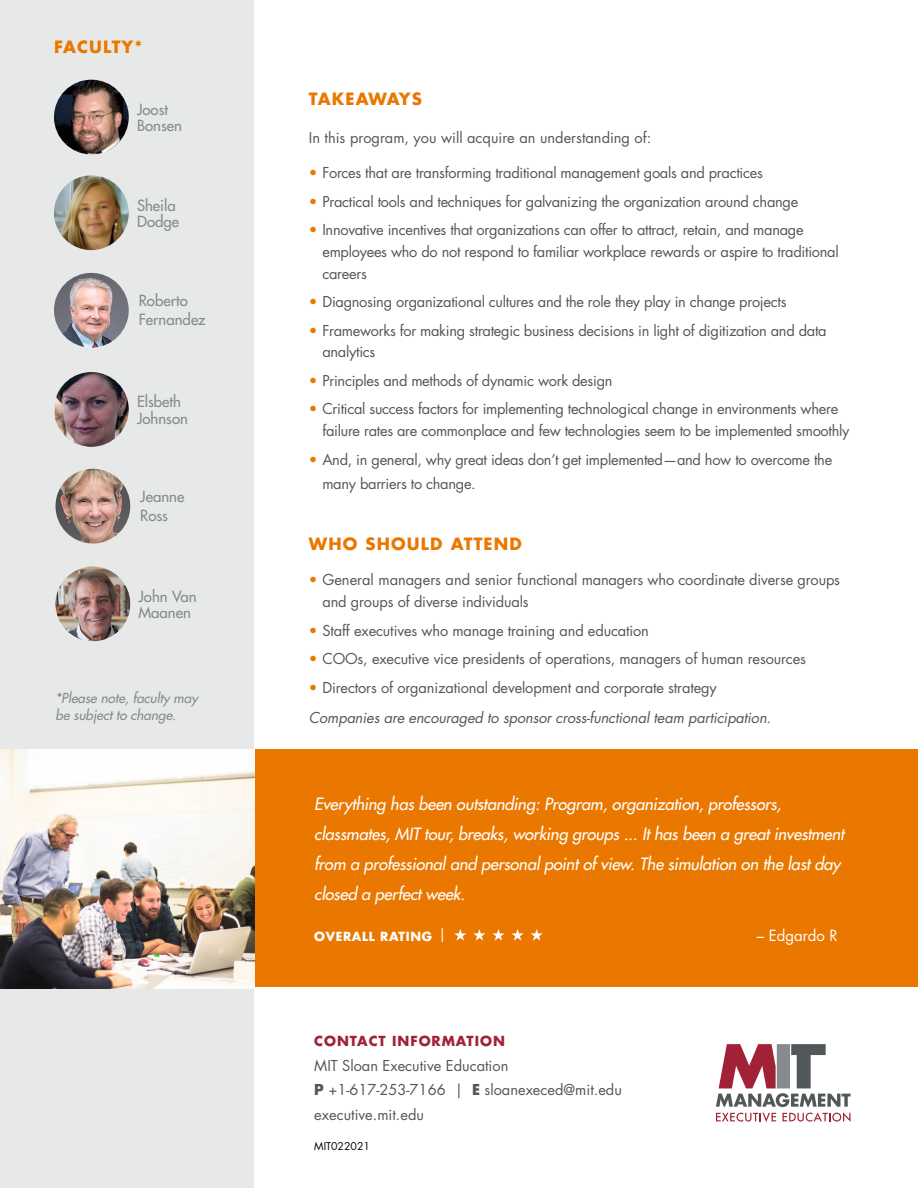
<style>
.page{position:relative;width:918px;height:1188px;background:#fff}
.page>*{position:absolute;margin:0;border:0;box-sizing:border-box;transform-origin:0 0}
.t1{font:italic 500 16.5px/30px "Futura Std";letter-spacing:-.01em;color:#fff}
.t2{font:700 16.5px "Futura Std";letter-spacing:.07em;color:#ea7800}
.t3{font:700 16.5px "Futura Std";letter-spacing:.04em;color:#ea7800}
.t4{font:500 15px/16.5px "Futura Std";color:#878b8d}
.t5{font:15px "Futura Std";color:#fff}
.t6{font:14.7px/21.8px "Futura Std";letter-spacing:-.02em;color:#52575a}
.t7{font:14.7px/24.8px "Futura Std";color:#52575a}
.t8{font:italic 14.7px/29.2px "Futura Std";letter-spacing:-.01em;color:#52575a}
.t9{font:italic 500 13.5px/16.2px "Futura Std";color:#888b8c}
.t10{font:700 13.5px "Futura Std";letter-spacing:.07em;color:#a12236}
.t11{font:700 12.3px "Futura Std";letter-spacing:.05em;color:#fff}
.t12{font:10.5px "Futura Std";color:#000}
.s1{color:#ea7800}
.s2{font-style:normal;color:#ea7800}
.s3{font-style:normal}
.s4{font-weight:400;font-size:13.8px}
.s5{font-weight:700}
</style>
<div class="page">
<div style="left:0;top:0;width:254px;height:1188px;background:#e7e9e9"></div>
<div style="left:0;top:750px;width:918px;height:237px;background:#ea7800"></div>
<svg style="left:716px;top:1044px;width:135px;height:78px"></svg>
<img style="left:55px;top:372px;width:74px;height:75px">
<img style="left:56px;top:567px;width:74px;height:74px;border-radius:37px">
<img style="left:54px;top:273px;width:75px;height:75px;border-radius:37px">
<img style="left:56px;top:469px;width:74px;height:75px;border-radius:37px">
<svg style="left:454px;top:929px;width:12px;height:12px"></svg>
<svg style="left:473px;top:929px;width:12px;height:12px"></svg>
<svg style="left:492px;top:929px;width:13px;height:12px"></svg>
<svg style="left:511px;top:929px;width:13px;height:12px"></svg>
<svg style="left:531px;top:929px;width:12px;height:12px"></svg>
<img style="left:0;top:749px;width:255px;height:239px">
<img style="left:54px;top:175px;width:75px;height:75px;border-radius:37px">
<img style="left:54px;top:80px;width:75px;height:74px;border-radius:37px">
<p class="t2" style="left:54px;top:36px;width:90px">FACULTY*</p>
<p class="t4" style="left:137px;top:101px;width:46px">Joost<br>Bonsen</p>
<p class="t4" style="left:137px;top:197px;width:44px">Sheila<br>Dodge</p>
<p class="t4" style="left:139px;top:291px;width:68px;line-height:19.5px">Roberto<br>Fernandez</p>
<p class="t4" style="left:137px;top:394px;width:52px">Elsbeth<br>Johnson</p>
<p class="t4" style="left:140px;top:487px;width:46px;line-height:19.5px">Jeanne<br>Ross</p>
<p class="t4" style="left:139px;top:588px;width:60px">John Van<br>Maanen</p>
<p class="t9" style="left:56px;top:691px;width:144px">*Please note, faculty may be subject to change.</p>
<p class="t3" style="left:309px;top:88px;width:115px">TAKEAWAYS</p>
<p class="t7" style="left:309px;top:125px;width:344px">In this program, you will acquire an understanding of:</p>
<p class="t6" style="left:309px;top:162px;width:456px"><span class="s1">•</span> Forces that are transforming traditional management goals and practices</p>
<p class="t6" style="left:309px;top:191px;width:491px"><span class="s1">•</span> Practical tools and techniques for galvanizing the organization around change</p>
<p class="t6" style="left:322px;top:219px;width:518px;text-indent:-13px"><span class="s1">•</span> Innovative incentives that organizations can offer to attract, retain, and manage employees who do not respond to familiar workplace rewards or aspire to traditional careers</p>
<p class="t6" style="left:309px;top:291px;width:479px"><span class="s1">•</span> Diagnosing organizational cultures and the role they play in change projects</p>
<p class="t6" style="left:322px;top:320px;width:506px;text-indent:-13px"><span class="s1">•</span> Frameworks for making strategic business decisions in light of digitization and data analytics</p>
<p class="t6" style="left:309px;top:370px;width:305px"><span class="s1">•</span> Principles and methods of dynamic work design</p>
<p class="t6" style="left:322px;top:398px;width:529px;text-indent:-13px"><span class="s1">•</span> Critical success factors for implementing technological change in environments where failure rates are commonplace and few technologies seem to be implemented smoothly</p>
<p class="t6" style="left:322px;top:447px;width:511px;line-height:24px;text-indent:-13px"><span class="s1">•</span> And, in general, why great ideas don’t get implemented—and how to overcome the many barriers to change.</p>
<p class="t2" style="left:309px;top:533px;width:215px">WHO SHOULD ATTEND</p>
<p class="t6" style="left:322px;top:569px;width:519px;text-indent:-13px"><span class="s1">•</span> General managers and senior functional managers who coordinate diverse groups and groups of diverse individuals</p>
<p class="t6" style="left:309px;top:620px;width:342px"><span class="s1">•</span> Staff executives who manage training and education</p>
<p class="t6" style="left:309px;top:648px;width:499px"><span class="s1">•</span> COOs, executive vice presidents of operations, managers of human resources</p>
<p class="t8" style="left:309px;top:674px;width:464px"><span class="s2">•</span> <span class="s3">Directors of organizational development and corporate strategy<br></span>Companies are encouraged to sponsor cross-functional team participation.</p>
<p class="t1" style="left:314px;top:789px;width:531px">Everything has been outstanding: Program, organization, professors, classmates, MIT tour, breaks, working groups ... It has been a great investment from a professional and personal point of view. The simulation on the last day closed a perfect week.</p>
<p class="t11" style="left:314px;top:928px;width:133px">OVERALL RATING <span class="s4">|</span></p>
<p class="t5" style="left:757px;top:926px;width:82px">– Edgardo R</p>
<p class="t10" style="left:314px;top:1032px;width:192px">CONTACT INFORMATION</p>
<p class="t7" style="left:314px;top:1053px;width:309px">MIT Sloan Executive Education<br><span class="s5">P</span> +1-617-253-7166 | <span class="s5">E</span> sloanexeced@mit.edu executive.mit.edu</p>
<p class="t12" style="left:314px;top:1140px;width:57px">MIT022021</p>
</div>
